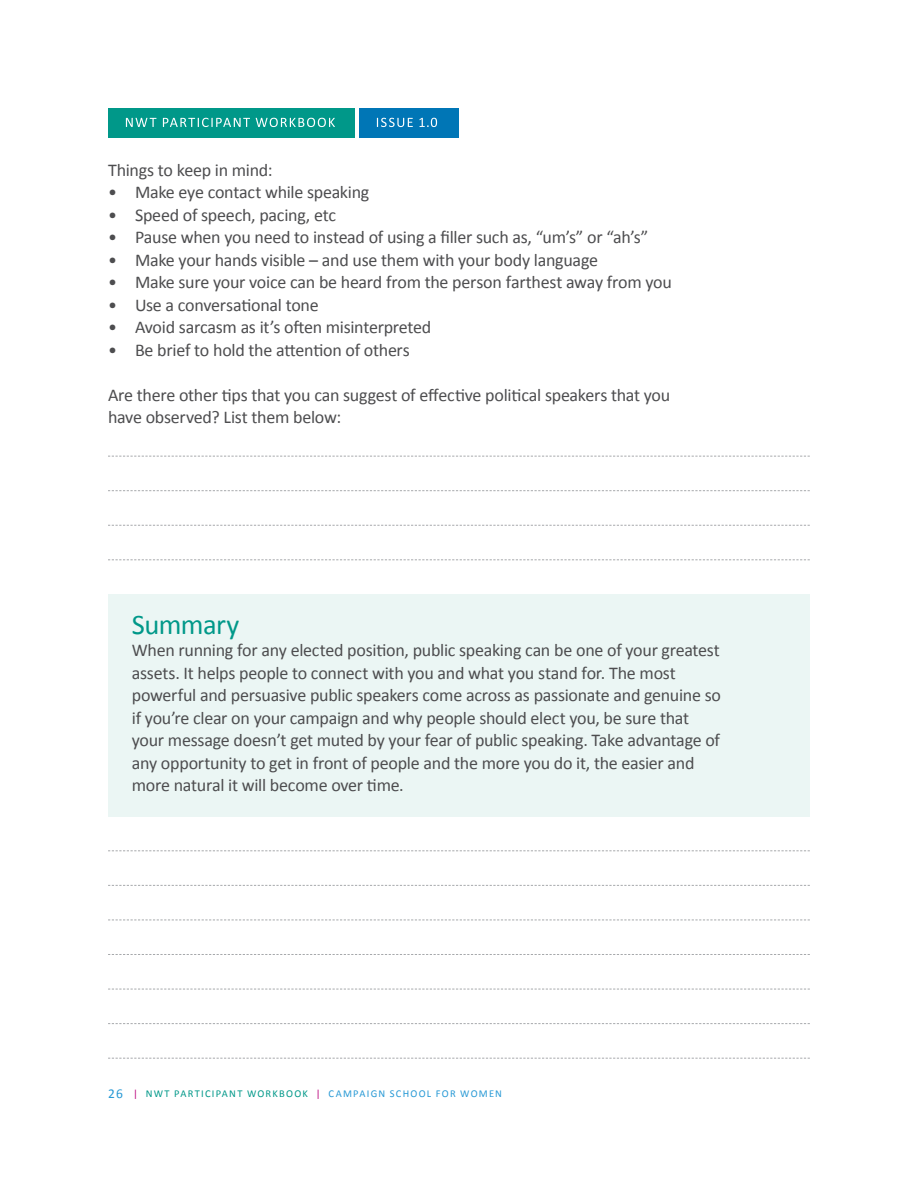
<style>
.page{position:relative;width:918px;height:1188px;background:#fff}
.page>*{position:absolute;margin:0;border:0;box-sizing:border-box;transform-origin:0 0}
.t1{font:28.5px "Calibri";letter-spacing:-.02em;color:#009889}
.t2{font:18px/22.5px "Calibri";letter-spacing:-.015em;color:#4d4d4f}
.t3{font:10.5px "Calibri";letter-spacing:.12em;color:#009889}
.s1{font-size:13.5px;color:#2899d5}
.s2{color:#bc067e}
.s3{color:#2899d5}
</style>
<div class="page">
<div style="left:108px;top:108px;width:247px;height:29px;background:#009889"></div>
<div style="left:359px;top:108px;width:100px;height:29px;background:#0076b6"></div>
<svg style="left:126px;top:118px;width:209px;height:9px"></svg>
<svg style="left:377px;top:118px;width:60px;height:9px"></svg>
<div style="left:108px;top:594px;width:702px;height:223px;background:#ebf6f4"></div>
<svg style="left:108px;top:456px;width:702px;height:1px"></svg>
<svg style="left:108px;top:490px;width:702px;height:1px"></svg>
<svg style="left:108px;top:525px;width:702px;height:1px"></svg>
<svg style="left:108px;top:559px;width:702px;height:1px"></svg>
<svg style="left:108px;top:954px;width:702px;height:1px"></svg>
<svg style="left:108px;top:850px;width:702px;height:1px"></svg>
<svg style="left:108px;top:989px;width:702px;height:1px"></svg>
<svg style="left:108px;top:1023px;width:702px;height:1px"></svg>
<svg style="left:108px;top:1058px;width:702px;height:1px"></svg>
<svg style="left:108px;top:885px;width:702px;height:1px"></svg>
<svg style="left:108px;top:920px;width:702px;height:1px"></svg>
<p class="t2" style="left:108px;top:158px;width:166px">Things to keep in mind:</p>
<p class="t2" style="left:108px;top:181px;width:263px">• Make eye contact while speaking</p>
<p class="t2" style="left:108px;top:203px;width:230px">• Speed of speech, pacing, etc</p>
<p class="t2" style="left:108px;top:226px;width:542px">• Pause when you need to instead of using a filler such as, “um’s” or “ah’s”</p>
<p class="t2" style="left:108px;top:248px;width:492px">• Make your hands visible – and use them with your body language</p>
<p class="t2" style="left:108px;top:271px;width:565px">• Make sure your voice can be heard from the person farthest away from you</p>
<p class="t2" style="left:108px;top:293px;width:212px">• Use a conversational tone</p>
<p class="t2" style="left:108px;top:316px;width:325px">• Avoid sarcasm as it’s often misinterpreted</p>
<p class="t2" style="left:108px;top:338px;width:303px">• Be brief to hold the attention of others</p>
<p class="t2" style="left:108px;top:383px;width:564px">Are there other tips that you can suggest of effective political speakers that you have observed? List them below:</p>
<h1 class="t1" style="left:132px;top:606px;width:109px">Summary</h1>
<p class="t2" style="left:132px;top:639px;width:591px">When running for any elected position, public speaking can be one of your greatest assets. It helps people to connect with you and what you stand for. The most powerful and persuasive public speakers come across as passionate and genuine so if you’re clear on your campaign and why people should elect you, be sure that your message doesn’t get muted by your fear of public speaking. Take advantage of any opportunity to get in front of people and the more you do it, the easier and more natural it will become over time.</p>
<p class="t3" style="left:108px;top:1087px;width:396px"><span class="s1">26</span> <span class="s2">|</span> NWT PARTICIPANT WORKBOOK <span class="s2">|</span> <span class="s3">CAMPAIGN SCHOOL FOR WOMEN</span></p>
</div>
